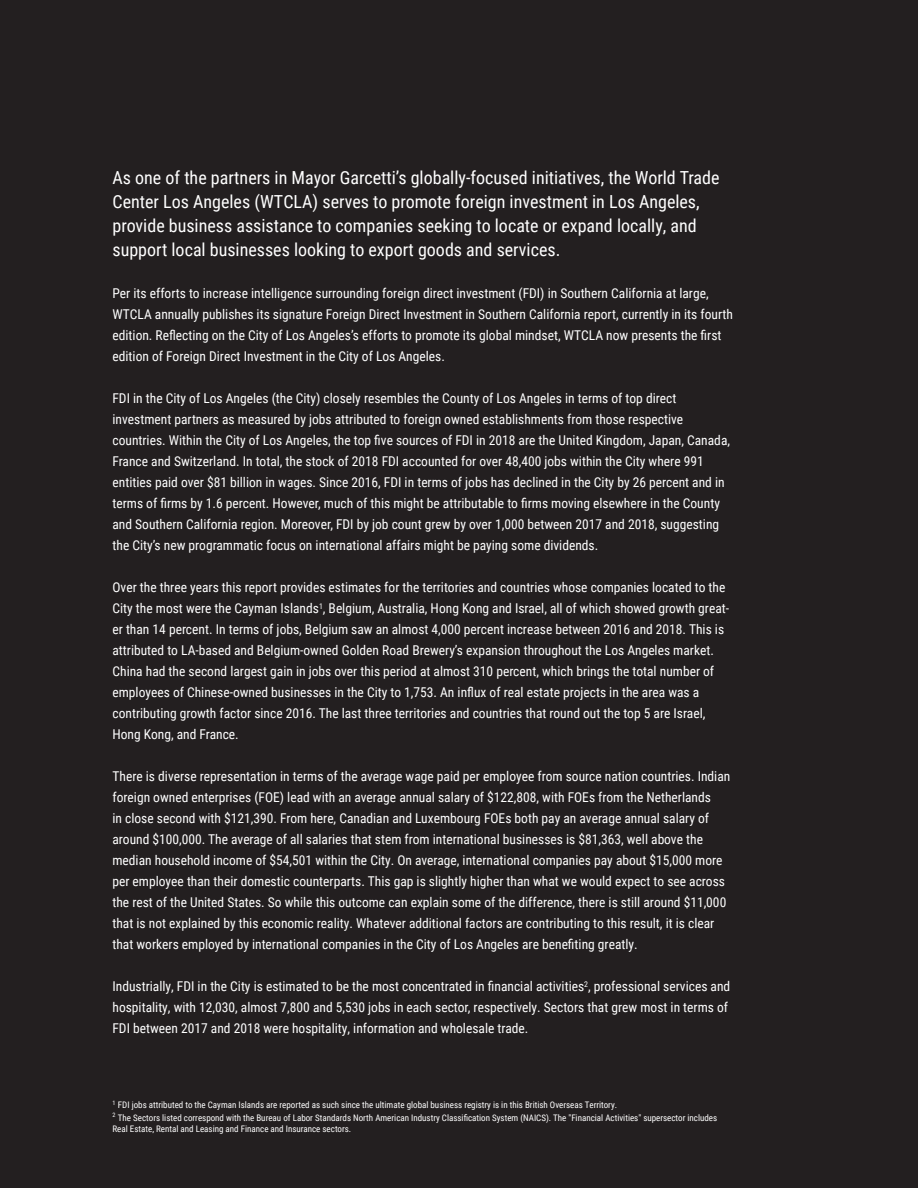
<style>
.page{position:relative;width:918px;height:1188px;background:#231f20}
.page>*{position:absolute;margin:0;border:0;box-sizing:border-box;transform-origin:0 0}
.t1{font:18px/24px "Roboto Condensed";color:#fff}
.t2{font:13.5px/21px "Roboto Condensed";color:#fff}
.t3{font:9px/12.6px "Roboto Condensed";color:#fff}
</style>
<div class="page">
<p class="t1" style="left:112px;top:165px;width:609px">As one of the partners in Mayor Garcetti’s globally-focused initiatives, the World Trade Center Los Angeles (WTCLA) serves to promote foreign investment in Los Angeles, provide business assistance to companies seeking to locate or expand locally, and support local businesses looking to export goods and services.</p>
<p class="t2" style="left:112px;top:282px;width:622px">Per its efforts to increase intelligence surrounding foreign direct investment (FDI) in Southern California at large, WTCLA annually publishes its signature Foreign Direct Investment in Southern California report, currently in its fourth edition. Reflecting on the City of Los Angeles’s efforts to promote its global mindset, WTCLA now presents the first edition of Foreign Direct Investment in the City of Los Angeles.</p>
<p class="t2" style="left:112px;top:387px;width:619px">FDI in the City of Los Angeles (the City) closely resembles the County of Los Angeles in terms of top direct investment partners as measured by jobs attributed to foreign owned establishments from those respective countries. Within the City of Los Angeles, the top five sources of FDI in 2018 are the United Kingdom, Japan, Canada, France and Switzerland. In total, the stock of 2018 FDI accounted for over 48,400 jobs within the City where 991 entities paid over $81 billion in wages. Since 2016, FDI in terms of jobs has declined in the City by 26 percent and in terms of firms by 1.6 percent. However, much of this might be attributable to firms moving elsewhere in the County and Southern California region. Moreover, FDI by job count grew by over 1,000 between 2017 and 2018, suggesting the City’s new programmatic focus on international affairs might be paying some dividends.</p>
<p class="t2" style="left:112px;top:576px;width:618px">Over the three years this report provides estimates for the territories and countries whose companies located to the City the most were the Cayman Islands<sup>1</sup>, Belgium, Australia, Hong Kong and Israel, all of which showed growth great&shy;er than 14 percent. In terms of jobs, Belgium saw an almost 4,000 percent increase between 2016 and 2018. This is attributed to LA-based and Belgium-owned Golden Road Brewery’s expansion throughout the Los Angeles market.<br>China had the second largest gain in jobs over this period at almost 310 percent, which brings the total number of employees of Chinese-owned businesses in the City to 1,753. An influx of real estate projects in the area was a contributing growth factor since 2016. The last three territories and countries that round out the top 5 are Israel, Hong Kong, and France.</p>
<p class="t2" style="left:112px;top:765px;width:619px">There is diverse representation in terms of the average wage paid per employee from source nation countries. Indian foreign owned enterprises (FOE) lead with an average annual salary of $122,808, with FOEs from the Netherlands<br>in close second with $121,390. From here, Canadian and Luxembourg FOEs both pay an average annual salary of around $100,000. The average of all salaries that stem from international businesses is $81,363, well above the median household income of $54,501 within the City. On average, international companies pay about $15,000 more per employee than their domestic counterparts. This gap is slightly higher than what we would expect to see across the rest of the United States. So while this outcome can explain some of the difference, there is still around $11,000 that is not explained by this economic reality. Whatever additional factors are contributing to this result, it is clear that workers employed by international companies in the City of Los Angeles are benefiting greatly.</p>
<p class="t2" style="left:112px;top:975px;width:619px">Industrially, FDI in the City is estimated to be the most concentrated in financial activities<sup>2</sup>, professional services and hospitality, with 12,030, almost 7,800 and 5,530 jobs in each sector, respectively. Sectors that grew most in terms of<br>FDI between 2017 and 2018 were hospitality, information and wholesale trade.</p>
<p class="t3" style="left:112px;top:1098px;width:606px"><sup>1</sup> FDI jobs attributed to the Cayman Islands are reported as such since the ultimate global business registry is in this British Overseas Territory.<br><sup>2</sup> The Sectors listed correspond with the Bureau of Labor Standards North American Industry Classification System (NAICS). The "Financial Activities" supersector includes</p>
<p class="t3" style="left:112px;top:1122px;width:240px">Real Estate, Rental and Leasing and Finance and Insurance sectors.</p>
</div>
